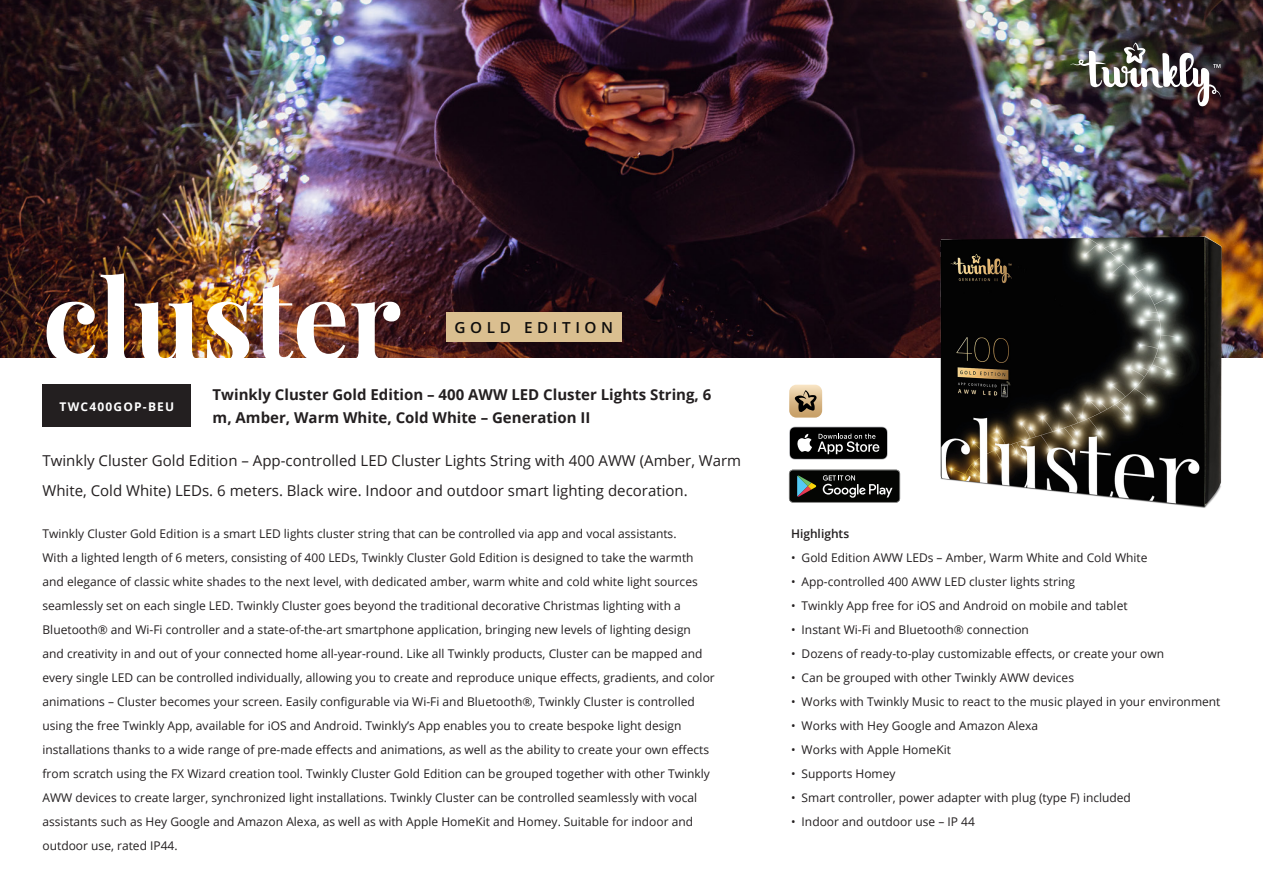
<style>
.page{position:relative;width:1263px;height:893px;background:#fff}
.page>*{position:absolute;margin:0;border:0;box-sizing:border-box;transform-origin:0 0}
.t1{font:700 112.5px "Playfair Display";color:#fff}
.t2{font:600 15.3px "Open Sans";letter-spacing:.3em;color:#0e0d0c}
.t3{font:15px/30px "Open Sans";color:#231f20}
.t4{font:700 15px/22.5px "Open Sans";color:#231f20}
.t5{font:12px/24px "Open Sans";color:#231f20}
.t6{font:700 12px "Open Sans";letter-spacing:.1em;color:#fff}
.t7{font:600 12px "Open Sans";color:#231f20}
</style>
<div class="page">
<img style="left:0;top:0;width:1263px;height:357px">
<img style="left:869px;top:168px;width:394px;height:340px">
<div style="left:781px;top:461px;width:127px;height:50px;background:#fff"></div>
<svg style="left:789px;top:470px;width:111px;height:33px;background:#2b2e2b"></svg>
<div style="left:43px;top:385px;width:148px;height:42px;background:#231f20"></div>
<svg style="left:789px;top:427px;width:99px;height:33px;background:#343434"></svg>
<svg style="left:789px;top:385px;width:33px;height:33px"></svg>
<img style="left:1070px;top:43px;width:150px;height:63px">
<div style="left:446px;top:313px;width:176px;height:29px;background:#dabf90"></div>
<p class="t1" style="left:43px;top:231px;width:360px">cluster</p>
<p class="t6" style="left:60px;top:398px;width:116px">TWC400GOP-BEU</p>
<p class="t2" style="left:454px;top:317px;width:160px">GOLD EDITION</p>
<p class="t4" style="left:213px;top:383px;width:500px">Twinkly Cluster Gold Edition – 400 AWW LED Cluster Lights String, 6 m, Amber, Warm White, Cold White – Generation II</p>
<p class="t3" style="left:43px;top:445px;width:700px">Twinkly Cluster Gold Edition – App-controlled LED Cluster Lights String with 400 AWW (Amber, Warm<br>White, Cold White) LEDs. 6 meters. Black wire. Indoor and outdoor smart lighting decoration.</p>
<p class="t5" style="left:43px;top:522px;width:674px">Twinkly Cluster Gold Edition is a smart LED lights cluster string that can be controlled via app and vocal assistants.<br>With a lighted length of 6 meters, consisting of 400 LEDs, Twinkly Cluster Gold Edition is designed to take the warmth and elegance of classic white shades to the next level, with dedicated amber, warm white and cold white light sources seamlessly set on each single LED. Twinkly Cluster goes beyond the traditional decorative Christmas lighting with a Bluetooth® and Wi-Fi controller and a state-of-the-art smartphone application, bringing new levels of lighting design and creativity in and out of your connected home all-year-round. Like all Twinkly products, Cluster can be mapped and every single LED can be controlled individually, allowing you to create and reproduce unique effects, gradients, and color animations – Cluster becomes your screen. Easily configurable via Wi-Fi and Bluetooth®, Twinkly Cluster is controlled using the free Twinkly App, available for iOS and Android. Twinkly’s App enables you to create bespoke light design installations thanks to a wide range of pre-made effects and animations, as well as the ability to create your own effects from scratch using the FX Wizard creation tool. Twinkly Cluster Gold Edition can be grouped together with other Twinkly AWW devices to create larger, synchronized light installations. Twinkly Cluster can be controlled seamlessly with vocal assistants such as Hey Google and Amazon Alexa, as well as with Apple HomeKit and Homey. Suitable for indoor and outdoor use, rated IP44.</p>
<p class="t7" style="left:791px;top:526px;width:60px">Highlights</p>
<p class="t5" style="left:791px;top:546px;width:358px">• Gold Edition AWW LEDs – Amber, Warm White and Cold White</p>
<p class="t5" style="left:791px;top:570px;width:285px">• App-controlled 400 AWW LED cluster lights string</p>
<p class="t5" style="left:791px;top:594px;width:338px">• Twinkly App free for iOS and Android on mobile and tablet</p>
<p class="t5" style="left:791px;top:618px;width:239px">• Instant Wi-Fi and Bluetooth® connection</p>
<p class="t5" style="left:791px;top:642px;width:375px">• Dozens of ready-to-play customizable effects, or create your own</p>
<p class="t5" style="left:791px;top:666px;width:285px">• Can be grouped with other Twinkly AWW devices</p>
<p class="t5" style="left:791px;top:690px;width:431px">• Works with Twinkly Music to react to the music played in your environment</p>
<p class="t5" style="left:791px;top:714px;width:249px">• Works with Hey Google and Amazon Alexa</p>
<p class="t5" style="left:791px;top:738px;width:161px">• Works with Apple HomeKit</p>
<p class="t5" style="left:791px;top:762px;width:106px">• Supports Homey</p>
<p class="t5" style="left:791px;top:786px;width:341px">• Smart controller, power adapter with plug (type F) included</p>
<p class="t5" style="left:791px;top:810px;width:185px">• Indoor and outdoor use – IP 44</p>
</div>
